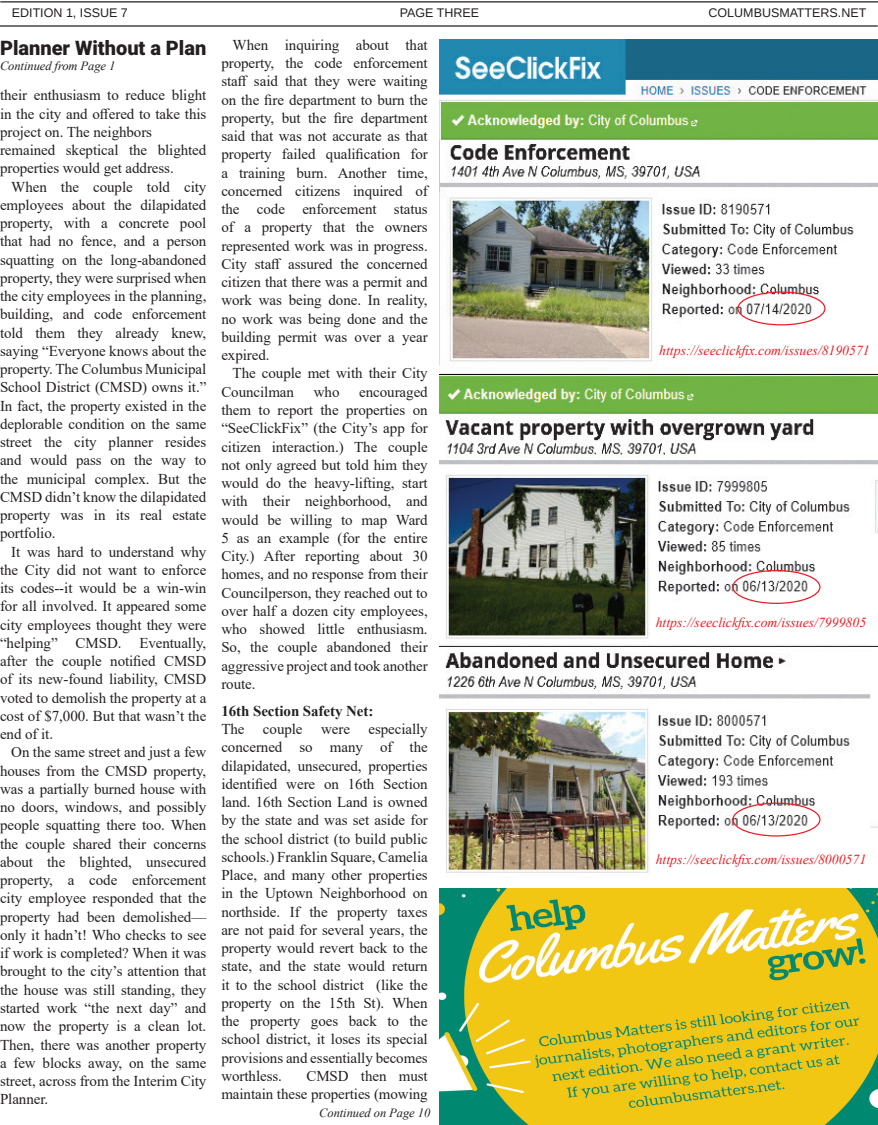
<style>
.page{position:relative;width:878px;height:1125px;background:#fff}
.page>*{position:absolute;margin:0;border:0;box-sizing:border-box;transform-origin:0 0}
.t1{font:900 20px "Roboto";color:#231f20}
.t2{font:15px/18.2px "Times New Roman";letter-spacing:-.005em;color:#231f20;text-align:justify}
.t3{font:700 15px "Times New Roman";letter-spacing:-.005em;color:#231f20}
.t4{font:italic 13.75px "Times New Roman";color:#ee1d23}
.t5{font:12.5px "Liberation Sans";color:#231f20}
.t6{font:italic 12.5px "Times New Roman";letter-spacing:-.005em;color:#231f20}
</style>
<div class="page">
<hr style="left:0;top:1px;width:877px;height:1px;background:#231f20">
<hr style="left:0;top:25px;width:877px;height:2px;background:#231f20">
<img style="left:439px;top:40px;width:438px;height:833px">
<img style="left:439px;top:889px;width:438px;height:236px">
<div style="left:737px;top:291px;width:88px;height:34px;border:1px solid #ee1d23;border-radius:50%"></div>
<div style="left:732px;top:570px;width:88px;height:34px;border:1px solid #ee1d23;border-radius:50%"></div>
<div style="left:732px;top:803px;width:88px;height:34px;border:1px solid #ee1d23;border-radius:50%"></div>
<p class="t5" style="left:12px;top:5px;width:118px">EDITION 1, ISSUE 7</p>
<p class="t5" style="left:399px;top:5px;width:81px">PAGE THREE</p>
<p class="t5" style="left:708px;top:5px;width:159px">COLUMBUSMATTERS.NET</p>
<h1 class="t1" style="left:0;top:33px;width:208px">Planner Without a Plan</h1>
<p class="t6" style="left:0;top:57px;width:117px">Continued from Page 1</p>
<p class="t2" style="left:0;top:86px;width:208px;text-align:left">their enthusiasm to reduce blight in the city and offered to take this project on. The neighbors remained skeptical the blighted properties would get address.</p>
<p class="t2" style="left:0;top:177px;width:208px;text-indent:11px">When the couple told city employees about the dilapidated property, with a concrete pool that had no fence, and a person squatting on the long-abandoned property, they were surprised when the city employees in the planning, building, and code enforcement told them they already knew, saying “Everyone knows about the property. The Columbus Municipal School District (CMSD) owns it.” In fact, the property existed in the deplorable condition on the same street the city planner resides and would pass on the way to the municipal complex. But the CMSD didn’t know the dilapidated property was in its real estate portfolio.</p>
<p class="t2" style="left:0;top:542px;width:208px;text-indent:11px">It was hard to understand why the City did not want to enforce its codes--it would be a win-win for all involved. It appeared some city employees thought they were “helping” CMSD. Eventually, after the couple notified CMSD of its new-found liability, CMSD voted to demolish the property at a cost of $7,000. But that wasn’t the end of it.</p>
<p class="t2" style="left:0;top:743px;width:208px;text-indent:11px">On the same street and just a few houses from the CMSD property, was a partially burned house with no doors, windows, and possibly people squatting there too. When the couple shared their concerns about the blighted, unsecured property, a code enforcement city employee responded that the property had been demolished— only it hadn’t! Who checks to see if work is completed? When it was brought to the city’s attention that the house was still standing, they started work “the next day” and now the property is a clean lot.<br>Then, there was another property a few blocks away, on the same street, across from the Interim City Planner.</p>
<p class="t2" style="left:221px;top:35px;width:208px;text-indent:11px">When inquiring about that property, the code enforcement staff said that they were waiting on the fire department to burn the property, but the fire department said that was not accurate as that property failed qualification for a training burn. Another time, concerned citizens inquired of the code enforcement status of a property that the owners represented work was in progress.<br>City staff assured the concerned citizen that there was a permit and work was being done. In reality, no work was being done and the building permit was over a year expired.</p>
<p class="t2" style="left:221px;top:364px;width:208px;text-indent:11px">The couple met with their City<br>Councilman</p>
<p class="t2" style="left:221px;top:382px;width:208px;text-indent:138px">encouraged them to report the properties on “SeeClickFix” (the City’s app for citizen interaction.) The couple not only agreed but told him they would do the heavy-lifting, start with their neighborhood, and would be willing to map Ward 5 as an example (for the entire City.) After reporting about 30 homes, and no response from their Councilperson, they reached out to over half a dozen city employees, who showed little enthusiasm.<br>So, the couple abandoned their aggressive project and took another route.</p>
<p class="t3" style="left:221px;top:700px;width:153px">16th Section Safety Net:</p>
<p class="t2" style="left:221px;top:719px;width:208px">The couple were especially concerned so many of the dilapidated, unsecured, properties identified were on 16th Section land. 16th Section Land is owned by the state and was set aside for the school district (to build public schools.) Franklin Square, Camelia Place, and many other properties in the Uptown Neighborhood on northside. If the property taxes are not paid for several years, the property would revert back to the state, and the state would return it to the school district (like the property on the 15th St). When the property goes back to the school district, it loses its special provisions and essentially becomes worthless.</p>
<p class="t2" style="left:314px;top:382px;width:27px">who</p>
<p class="t2" style="left:221px;top:1066px;width:208px;text-align:right">CMSD then must<br>maintain these properties (mowing</p>
<p class="t6" style="left:319px;top:1105px;width:112px">Continued on Page 10</p>
<p class="t4" style="left:659px;top:341px;width:212px">https://seeclickfix.com/issues/8190571</p>
<p class="t4" style="left:655px;top:613px;width:212px">https://seeclickfix.com/issues/7999805</p>
<p class="t4" style="left:655px;top:850px;width:212px">https://seeclickfix.com/issues/8000571</p>
</div>
